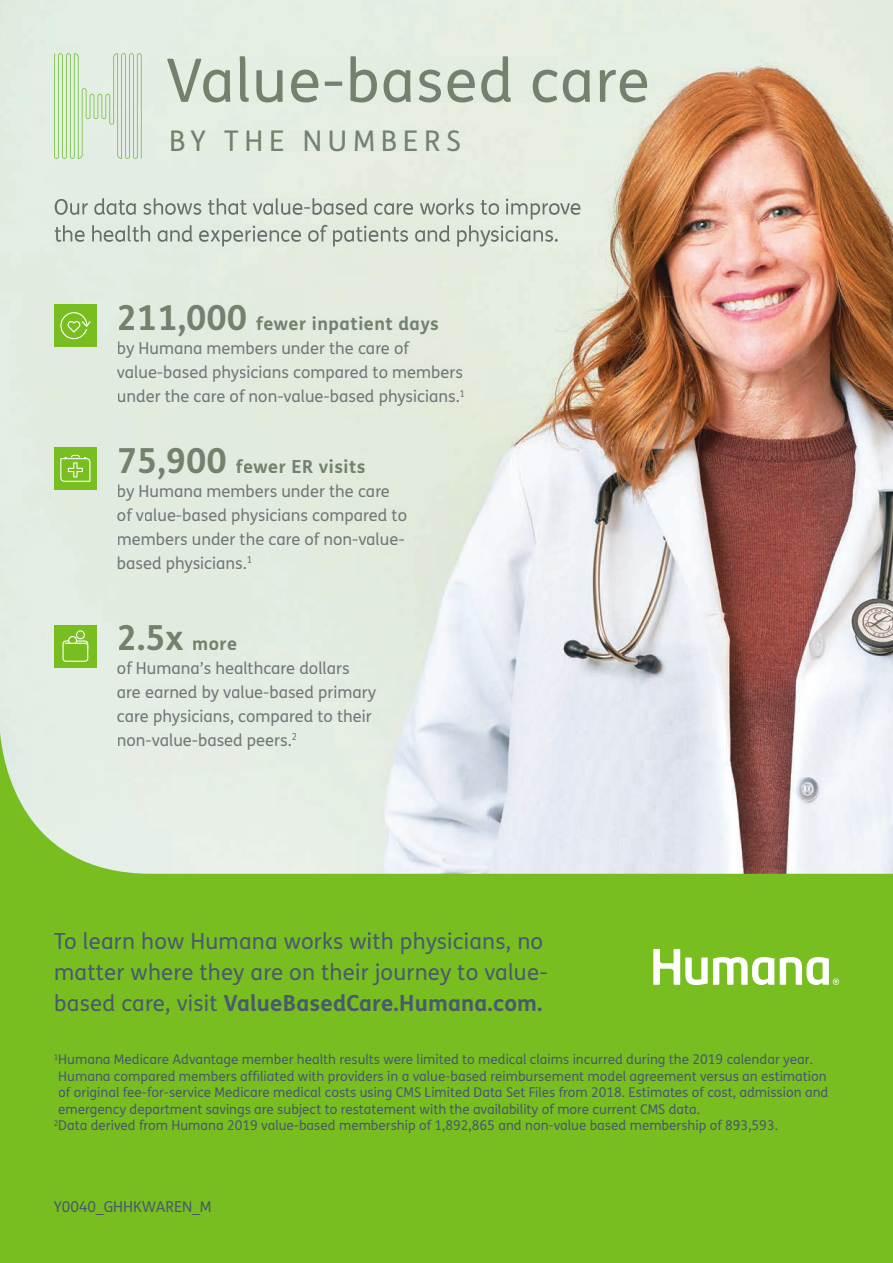
<style>
.page{position:relative;width:893px;height:1263px;background:#fff}
.page>*{position:absolute;margin:0;border:0;box-sizing:border-box;transform-origin:0 0}
.t1{font:60px "FS Humana";letter-spacing:.02em;color:#74826d}
.t2{font:700 34.5px "FS Humana";color:#74826d}
.t3{font:28.5px "FS Humana";letter-spacing:.2em;color:#74826d}
.t4{font:22.2px "FS Humana";letter-spacing:.01em;color:#4a5a6e}
.t5{font:700 22.2px "FS Humana";letter-spacing:.01em;color:#4a5a6e}
.t6{font:700 18px "FS Humana";letter-spacing:.03em;color:#74826d}
.t7{font:16.5px "FS Humana";color:#73767a}
.t8{font:15px "FS Humana";color:#4a5a6e}
.t9{font:13.5px "FS Humana";color:#4a5a6e}
.t10{font:9.6px "FS Humana";color:#73767a}
.t11{font:7.8px "FS Humana";color:#4a5a6e}
.s1{font-size:34.5px}
.s2{font-size:18px}
.s3{font-weight:400}
</style>
<div class="page">
<div style="left:0;top:509px;width:893px;height:754px;background:#78be20"></div>
<img style="left:0;top:0;width:893px;height:874px">
<svg style="left:653px;top:949px;width:186px;height:36px"></svg>
<div style="left:54px;top:304px;width:43px;height:43px;background:#78be20"></div>
<svg style="left:60px;top:312px;width:31px;height:27px"></svg>
<div style="left:54px;top:447px;width:43px;height:43px;background:#78be20"></div>
<svg style="left:60px;top:455px;width:30px;height:27px"></svg>
<div style="left:54px;top:625px;width:43px;height:42px;background:#78be20"></div>
<svg style="left:62px;top:630px;width:26px;height:32px"></svg>
<svg style="left:54px;top:53px;width:88px;height:106px;background:#d2e6ca"></svg>
<img style="left:240px;top:366px;width:223px;height:3px">
<img style="left:126px;top:366px;width:104px;height:3px">
<div style="left:126px;top:342px;width:239px;height:16px;background:#e2ebdf"></div>
<svg style="left:118px;top:342px;width:8px;height:12px"></svg>
<div style="left:289px;top:316px;width:95px;height:18px;background:#e2eade"></div>
<img style="left:264px;top:320px;width:24px;height:10px">
<img style="left:256px;top:316px;width:8px;height:14px">
<div style="left:119px;top:305px;width:128px;height:31px;background:#e2ebe0"></div>
<img style="left:55px;top:225px;width:335px;height:21px">
<img style="left:57px;top:241px;width:309px;height:5px">
<img style="left:55px;top:198px;width:328px;height:17px">
<img style="left:264px;top:212px;width:104px;height:3px">
<img style="left:179px;top:212px;width:81px;height:3px">
<img style="left:55px;top:210px;width:120px;height:5px">
<div style="left:190px;top:130px;width:270px;height:21px;background:#e4ece0"></div>
<img style="left:171px;top:131px;width:13px;height:20px">
<div style="left:203px;top:56px;width:354px;height:46px;background:#e4ede2"></div>
<img style="left:167px;top:59px;width:34px;height:43px">
<img style="left:382px;top:341px;width:28px;height:13px">
<svg style="left:367px;top:345px;width:14px;height:9px"></svg>
<svg style="left:420px;top:320px;width:18px;height:14px"></svg>
<img style="left:386px;top:316px;width:33px;height:14px">
<img style="left:491px;top:226px;width:67px;height:13px">
<img style="left:491px;top:239px;width:67px;height:3px">
<img style="left:480px;top:230px;width:10px;height:16px">
<img style="left:392px;top:225px;width:86px;height:21px">
<img style="left:394px;top:239px;width:84px;height:7px">
<img style="left:369px;top:230px;width:21px;height:12px">
<svg style="left:549px;top:203px;width:32px;height:12px"></svg>
<img style="left:436px;top:198px;width:112px;height:21px">
<img style="left:437px;top:212px;width:107px;height:7px">
<img style="left:402px;top:203px;width:33px;height:12px">
<img style="left:403px;top:208px;width:31px;height:7px">
<img style="left:384px;top:203px;width:18px;height:12px">
<svg style="left:374px;top:203px;width:9px;height:12px"></svg>
<img style="left:620px;top:69px;width:27px;height:33px">
<div style="left:563px;top:69px;width:53px;height:33px;background:#e4ede1"></div>
<svg style="left:367px;top:532px;width:2px;height:13px"></svg>
<img style="left:292px;top:532px;width:74px;height:13px">
<img style="left:277px;top:536px;width:14px;height:9px">
<div style="left:118px;top:532px;width:158px;height:13px;background:#e2ebdf"></div>
<div style="left:258px;top:508px;width:111px;height:17px;background:#e2ebdc"></div>
<svg style="left:249px;top:512px;width:9px;height:13px"></svg>
<div style="left:145px;top:508px;width:104px;height:17px;background:#e2ebdf"></div>
<img style="left:118px;top:508px;width:26px;height:13px">
<div style="left:126px;top:484px;width:239px;height:17px;background:#e2ebdf"></div>
<svg style="left:118px;top:484px;width:8px;height:13px"></svg>
<img style="left:269px;top:459px;width:96px;height:14px">
<img style="left:244px;top:463px;width:23px;height:10px">
<img style="left:236px;top:459px;width:7px;height:14px">
<div style="left:120px;top:447px;width:107px;height:32px;background:#e2ebdf"></div>
<div style="left:292px;top:389px;width:105px;height:17px;background:#e2eadd"></div>
<img style="left:217px;top:389px;width:75px;height:13px">
<img style="left:202px;top:393px;width:14px;height:9px">
<img style="left:118px;top:389px;width:83px;height:13px">
<img style="left:351px;top:369px;width:112px;height:9px">
<img style="left:240px;top:369px;width:110px;height:13px">
<svg style="left:230px;top:370px;width:9px;height:12px"></svg>
<img style="left:126px;top:369px;width:104px;height:13px">
<svg style="left:117px;top:370px;width:8px;height:8px"></svg>
<svg style="left:369px;top:709px;width:3px;height:13px"></svg>
<div style="left:232px;top:685px;width:144px;height:17px;background:#e3ece1"></div>
<img style="left:369px;top:532px;width:35px;height:13px">
<img style="left:370px;top:508px;width:37px;height:13px">
<svg style="left:367px;top:488px;width:23px;height:9px"></svg>
<svg style="left:460px;top:390px;width:4px;height:7px"></svg>
<img style="left:406px;top:389px;width:53px;height:13px">
<svg style="left:397px;top:393px;width:9px;height:13px"></svg>
<div style="left:161px;top:733px;width:130px;height:16px;background:#e4ede3"></div>
<img style="left:118px;top:736px;width:42px;height:9px">
<img style="left:296px;top:709px;width:73px;height:13px">
<div style="left:181px;top:709px;width:113px;height:17px;background:#e3ece1"></div>
<svg style="left:171px;top:713px;width:9px;height:13px"></svg>
<img style="left:141px;top:709px;width:30px;height:17px">
<img style="left:126px;top:713px;width:14px;height:9px">
<svg style="left:118px;top:713px;width:7px;height:9px"></svg>
<img style="left:210px;top:689px;width:21px;height:13px">
<img style="left:133px;top:685px;width:77px;height:13px">
<img style="left:118px;top:689px;width:14px;height:9px">
<img style="left:287px;top:661px;width:63px;height:12px">
<img style="left:272px;top:664px;width:14px;height:9px">
<div style="left:118px;top:660px;width:153px;height:13px;background:#e2ebe0"></div>
<svg style="left:228px;top:640px;width:9px;height:10px"></svg>
<img style="left:193px;top:640px;width:33px;height:10px">
<div style="left:119px;top:624px;width:65px;height:26px;background:#e2ebe0"></div>
<svg style="left:247px;top:556px;width:4px;height:7px"></svg>
<img style="left:193px;top:556px;width:53px;height:13px">
<svg style="left:184px;top:560px;width:9px;height:13px"></svg>
<img style="left:118px;top:556px;width:66px;height:17px">
<svg style="left:292px;top:733px;width:4px;height:7px"></svg>
<p class="t1" style="left:166px;top:58px;width:485px">Value-based care</p>
<p class="t3" style="left:169px;top:130px;width:293px">BY THE NUMBERS</p>
<p class="t6" style="left:117px;top:313px;width:323px"><span class="s1">211,000</span> fewer inpatient days</p>
<p class="t7" style="left:117px;top:342px;width:293px">by Humana members under the care of</p>
<p class="t7" style="left:117px;top:366px;width:347px">value-based physicians compared to members</p>
<p class="t10" style="left:460px;top:390px;width:7px">1</p>
<p class="t7" style="left:117px;top:390px;width:344px">under the care of non-value-based physicians.</p>
<p class="t6" style="left:117px;top:456px;width:250px"><span class="s1">75,900</span> fewer ER visits</p>
<p class="t7" style="left:117px;top:485px;width:274px">by Humana members under the care</p>
<p class="t7" style="left:117px;top:509px;width:292px">of value-based physicians compared to</p>
<p class="t7" style="left:117px;top:533px;width:289px">members under the care of non-value-</p>
<p class="t7" style="left:117px;top:557px;width:131px">based physicians.</p>
<p class="t10" style="left:247px;top:556px;width:7px">1</p>
<p class="t2" style="left:117px;top:618px;width:122px">2.5x <span class="s2">more</span></p>
<p class="t7" style="left:117px;top:662px;width:234px">of Humana’s healthcare dollars</p>
<p class="t7" style="left:117px;top:686px;width:261px">are earned by value-based primary</p>
<p class="t7" style="left:117px;top:710px;width:256px">care physicians, compared to their</p>
<p class="t7" style="left:117px;top:734px;width:176px">non-value-based peers.</p>
<p class="t10" style="left:292px;top:733px;width:7px">2</p>
<p class="t4" style="left:54px;top:933px;width:490px">To learn how Humana works with physicians, no</p>
<p class="t4" style="left:54px;top:963px;width:495px">matter where they are on their journey to value-</p>
<p class="t5" style="left:54px;top:990px;width:490px"><span class="s3">based care, visit</span> ValueBasedCare.Humana.com.</p>
<p class="t9" style="left:58px;top:1054px;width:756px">Humana Medicare Advantage member health results were limited to medical claims incurred during the 2019 calendar year.</p>
<p class="t11" style="left:54px;top:1054px;width:6px">1</p>
<p class="t9" style="left:58px;top:1071px;width:770px">Humana compared members affiliated with providers in a value-based reimbursement model agreement versus an estimation</p>
<p class="t9" style="left:58px;top:1087px;width:772px">of original fee-for-service Medicare medical costs using CMS Limited Data Set Files from 2018. Estimates of cost, admission and</p>
<p class="t9" style="left:58px;top:1104px;width:643px">emergency department savings are subject to restatement with the availability of more current CMS data.</p>
<p class="t9" style="left:58px;top:1120px;width:721px">Data derived from Humana 2019 value-based membership of 1,892,865 and non-value based membership of 893,593.</p>
<p class="t11" style="left:54px;top:1120px;width:6px">2</p>
<p class="t8" style="left:54px;top:1201px;width:159px">Y0040_GHHKWAREN_M</p>
</div>
